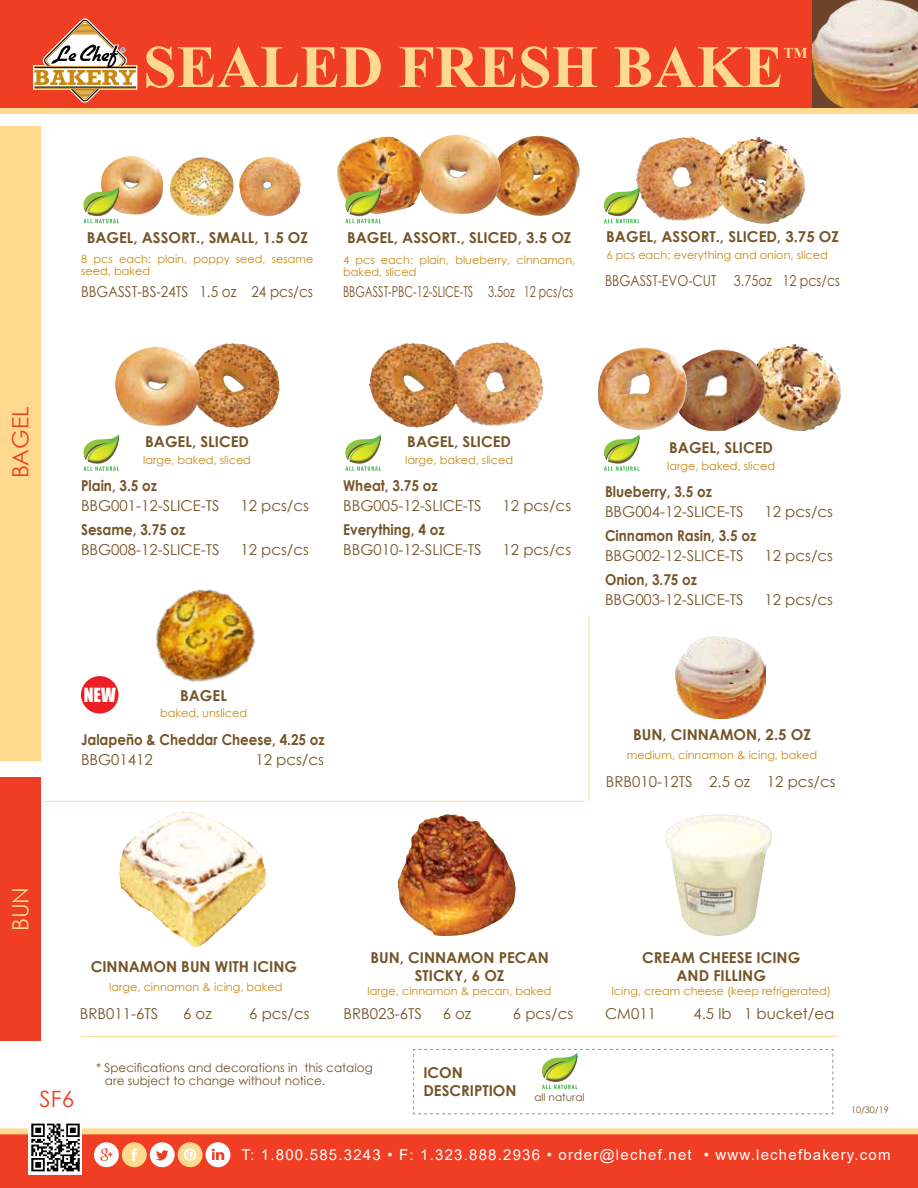
<style>
.page{position:relative;width:918px;height:1188px;background:#fff}
.page>*{position:absolute;margin:0;border:0;box-sizing:border-box;transform-origin:0 0}
.t1{font:700 60px "Times New Roman";color:#ffda8e}
.t2{font:22.5px "Century Gothic";color:#ef3e23}
.t3{font:22.5px "Century Gothic";color:#ffda8e}
.t4{font:18px "Impact";color:#fff}
.t5{font:15px "Century Gothic";color:#755428}
.t6{font:700 15px/18px "Century Gothic";color:#755428;text-align:center}
.t7{font:700 15px "Century Gothic";color:#755428;scale:.9 1}
.t8{font:15px "Arial";letter-spacing:.08em;color:#fff}
.t9{font:15px "Century Gothic";color:#755428;scale:.72 1}
.t10{font:15px "Century Gothic";color:#755428;scale:.84 1}
.t11{font:15px "Century Gothic";color:#755428;scale:.9 1}
.t12{font:700 15px "Times New Roman";color:#ffda8e}
.t13{font:12px/13.8px "Century Gothic";color:#755428}
.t14{font:11.25px/12px "Century Gothic";color:#c88912}
.t15{font:9px "Century Gothic";color:#755428}
</style>
<div class="page">
<div style="left:0;top:108px;width:918px;height:6px;background:#ffda8e"></div>
<div style="left:0;top:0;width:918px;height:108px;background:#ef3e23"></div>
<svg style="left:34px;top:18px;width:102px;height:85px"></svg>
<svg style="left:413px;top:1049px;width:421px;height:66px"></svg>
<div style="left:0;top:1134px;width:918px;height:54px;background:#ef3e23"></div>
<div style="left:94px;top:1142px;width:25px;height:25px;background:#fff;border-radius:50%"></div>
<svg style="left:100px;top:1149px;width:12px;height:12px"></svg>
<div style="left:122px;top:1142px;width:25px;height:25px;background:#ffda8e;border-radius:50%"></div>
<svg style="left:131px;top:1149px;width:6px;height:12px"></svg>
<div style="left:150px;top:1142px;width:25px;height:25px;background:#fff;border-radius:50%"></div>
<svg style="left:156px;top:1150px;width:12px;height:10px"></svg>
<div style="left:178px;top:1142px;width:25px;height:25px;background:#ffda8e;border-radius:50%"></div>
<svg style="left:184px;top:1149px;width:12px;height:12px"></svg>
<div style="left:206px;top:1142px;width:24px;height:25px;background:#fff;border-radius:50%"></div>
<svg style="left:212px;top:1149px;width:12px;height:11px"></svg>
<div style="left:0;top:1128px;width:918px;height:6px;background:#ffda8e"></div>
<img style="left:28px;top:1123px;width:54px;height:51px">
<hr style="left:81px;top:1036px;width:756px;height:1px;background:#ffda8e">
<img style="left:155px;top:589px;width:100px;height:93px">
<img style="left:120px;top:812px;width:146px;height:135px">
<img style="left:676px;top:637px;width:89px;height:81px">
<img style="left:398px;top:814px;width:118px;height:122px">
<img style="left:665px;top:814px;width:107px;height:122px">
<div style="left:0;top:126px;width:40px;height:634px;background:#ffda8e"></div>
<div style="left:0;top:778px;width:40px;height:263px;background:#ef3e23"></div>
<img style="left:170px;top:157px;width:64px;height:59px">
<img style="left:101px;top:156px;width:62px;height:59px">
<img style="left:239px;top:156px;width:62px;height:60px">
<img style="left:501px;top:136px;width:79px;height:80px">
<img style="left:425px;top:135px;width:76px;height:79px">
<img style="left:337px;top:137px;width:88px;height:77px">
<img style="left:766px;top:344px;width:75px;height:87px">
<img style="left:688px;top:350px;width:78px;height:81px">
<img style="left:598px;top:348px;width:90px;height:83px">
<img style="left:200px;top:343px;width:35px;height:84px">
<img style="left:115px;top:347px;width:85px;height:79px">
<img style="left:449px;top:342px;width:84px;height:84px">
<img style="left:369px;top:343px;width:47px;height:85px">
<img style="left:813px;top:0;width:105px;height:108px">
<img style="left:636px;top:137px;width:78px;height:84px">
<img style="left:714px;top:137px;width:91px;height:87px">
<hr style="left:44px;top:801px;width:540px;height:1px;background:#ffda8e">
<hr style="left:589px;top:616px;width:1px;height:185px;background:#ffda8e">
<div style="left:81px;top:676px;width:37px;height:38px;background:#ed1d24;border-radius:50%"></div>
<svg style="left:83px;top:187px;width:36px;height:36px"></svg>
<svg style="left:83px;top:434px;width:36px;height:37px"></svg>
<svg style="left:342px;top:187px;width:39px;height:36px"></svg>
<svg style="left:345px;top:434px;width:36px;height:37px"></svg>
<svg style="left:604px;top:187px;width:36px;height:36px"></svg>
<svg style="left:604px;top:434px;width:36px;height:37px"></svg>
<h1 class="t1" style="left:143px;top:24px;width:642px">SEALED FRESH BAKE</h1>
<h3 class="t12" style="left:783px;top:43px;width:26px">TM</h3>
<h3 class="t6" style="left:87px;top:228px;width:223px">BAGEL, ASSORT., SMALL, 1.5 OZ</h3>
<p class="t14" style="left:81px;top:253px;width:234px">8 pcs each: plain, poppy seed, sesame seed, baked</p>
<h3 class="t6" style="left:347px;top:228px;width:226px">BAGEL, ASSORT., SLICED, 3.5 OZ</h3>
<p class="t14" style="left:343px;top:254px;width:234px">4 pcs each: plain, blueberry, cinnamon, baked, sliced</p>
<h3 class="t11" style="left:81px;top:281px;width:259px">BBGASST-BS-24TS 1.5 oz 24 pcs/cs</h3>
<h3 class="t9" style="left:343px;top:281px;width:321px">BBGASST-PBC-12-SLICE-TS 3.5oz 12 pcs/cs</h3>
<h3 class="t6" style="left:606px;top:227px;width:234px">BAGEL, ASSORT., SLICED, 3.75 OZ</h3>
<p class="t14" style="left:607px;top:249px;width:223px">6 pcs each: everything and onion, sliced</p>
<h3 class="t10" style="left:605px;top:270px;width:281px">BBGASST-EVO-CUT 3.75oz 12 pcs/cs</h3>
<h2 class="t2" style="left:5px;top:478px;width:73px;rotate:-90deg">BAGEL</h2>
<h3 class="t6" style="left:145px;top:432px;width:105px">BAGEL, SLICED</h3>
<p class="t14" style="left:143px;top:454px;width:109px">large, baked, sliced</p>
<h3 class="t7" style="left:81px;top:475px;width:86px">Plain, 3.5 oz</h3>
<h3 class="t5" style="left:81px;top:495px;width:140px">BBG001-12-SLICE-TS</h3>
<h3 class="t5" style="left:240px;top:495px;width:70px">12 pcs/cs</h3>
<h3 class="t7" style="left:81px;top:519px;width:118px">Sesame, 3.75 oz</h3>
<h3 class="t5" style="left:81px;top:539px;width:140px">BBG008-12-SLICE-TS</h3>
<h3 class="t5" style="left:240px;top:539px;width:70px">12 pcs/cs</h3>
<h3 class="t6" style="left:407px;top:432px;width:105px">BAGEL, SLICED</h3>
<p class="t14" style="left:405px;top:454px;width:109px">large, baked, sliced</p>
<h3 class="t7" style="left:343px;top:475px;width:106px">Wheat, 3.75 oz</h3>
<h3 class="t5" style="left:343px;top:495px;width:140px">BBG005-12-SLICE-TS</h3>
<h3 class="t5" style="left:503px;top:495px;width:70px">12 pcs/cs</h3>
<h3 class="t7" style="left:343px;top:519px;width:114px">Everything, 4 oz</h3>
<h3 class="t5" style="left:343px;top:539px;width:140px">BBG010-12-SLICE-TS</h3>
<h3 class="t5" style="left:503px;top:539px;width:70px">12 pcs/cs</h3>
<h3 class="t4" style="left:84px;top:681px;width:33px">NEW</h3>
<h3 class="t6" style="left:180px;top:686px;width:48px">BAGEL</h3>
<p class="t14" style="left:160px;top:707px;width:89px">baked, unsliced</p>
<h3 class="t7" style="left:81px;top:728px;width:272px">Jalapeño &amp; Cheddar Cheese, 4.25 oz</h3>
<h3 class="t5" style="left:81px;top:749px;width:73px">BBG01412</h3>
<h3 class="t5" style="left:255px;top:749px;width:70px">12 pcs/cs</h3>
<h3 class="t6" style="left:669px;top:438px;width:105px">BAGEL, SLICED</h3>
<p class="t14" style="left:667px;top:460px;width:109px">large, baked, sliced</p>
<h3 class="t7" style="left:605px;top:481px;width:120px">Blueberry, 3.5 oz</h3>
<h3 class="t5" style="left:605px;top:501px;width:140px">BBG004-12-SLICE-TS</h3>
<h3 class="t5" style="left:764px;top:501px;width:70px">12 pcs/cs</h3>
<h3 class="t7" style="left:605px;top:525px;width:169px">Cinnamon Rasin, 3.5 oz</h3>
<h3 class="t5" style="left:605px;top:545px;width:140px">BBG002-12-SLICE-TS</h3>
<h3 class="t5" style="left:764px;top:545px;width:70px">12 pcs/cs</h3>
<h3 class="t7" style="left:605px;top:569px;width:104px">Onion, 3.75 oz</h3>
<h3 class="t5" style="left:605px;top:589px;width:140px">BBG003-12-SLICE-TS</h3>
<h3 class="t5" style="left:764px;top:589px;width:70px">12 pcs/cs</h3>
<h3 class="t6" style="left:633px;top:725px;width:179px">BUN, CINNAMON, 2.5 OZ</h3>
<p class="t14" style="left:627px;top:749px;width:192px">medium, cinnamon &amp; icing, baked</p>
<h3 class="t5" style="left:606px;top:771px;width:231px">BRB010-12TS 2.5 oz 12 pcs/cs</h3>
<h2 class="t3" style="left:5px;top:931px;width:46px;rotate:-90deg">BUN</h2>
<h3 class="t6" style="left:91px;top:956px;width:208px">CINNAMON BUN WITH ICING</h3>
<p class="t14" style="left:109px;top:980px;width:175px">large, cinnamon &amp; icing, baked</p>
<h3 class="t5" style="left:80px;top:1003px;width:80px">BRB011-6TS</h3>
<h3 class="t5" style="left:183px;top:1003px;width:30px">6 oz</h3>
<h3 class="t5" style="left:249px;top:1003px;width:62px">6 pcs/cs</h3>
<h3 class="t6" style="left:370px;top:948px;width:180px">BUN, CINNAMON PECAN<br>STICKY, 6 OZ</h3>
<p class="t14" style="left:368px;top:985px;width:185px">large, cinnamon &amp; pecan, baked</p>
<h3 class="t5" style="left:344px;top:1003px;width:80px">BRB023-6TS</h3>
<h3 class="t5" style="left:443px;top:1003px;width:30px">6 oz</h3>
<h3 class="t5" style="left:513px;top:1003px;width:62px">6 pcs/cs</h3>
<h3 class="t6" style="left:642px;top:948px;width:160px">CREAM CHEESE ICING<br>AND FILLING</h3>
<p class="t14" style="left:611px;top:985px;width:221px">Icing, cream cheese (keep refrigerated)</p>
<h3 class="t5" style="left:605px;top:1003px;width:52px">CM011</h3>
<h3 class="t5" style="left:693px;top:1003px;width:143px">4.5 lb 1 bucket/ea</h3>
<h2 class="t2" style="left:40px;top:1083px;width:36px">SF6</h2>
<p class="t13" style="left:105px;top:1060px;width:269px;text-indent:-9px">* Specifications and decorations in this catalog are subject to change without notice.</p>
<h3 class="t6" style="left:423px;top:1063px;width:163px;text-align:left">ICON<br>DESCRIPTION <sub>all</sub> <sub>natural</sub></h3>
<p class="t15" style="left:851px;top:1104px;width:39px">10/30/19</p>
<h3 class="t8" style="left:242px;top:1145px;width:651px">T: 1.800.585.3243 • F: 1.323.888.2936 • order@lechef.net • www.lechefbakery.com</h3>
</div>
